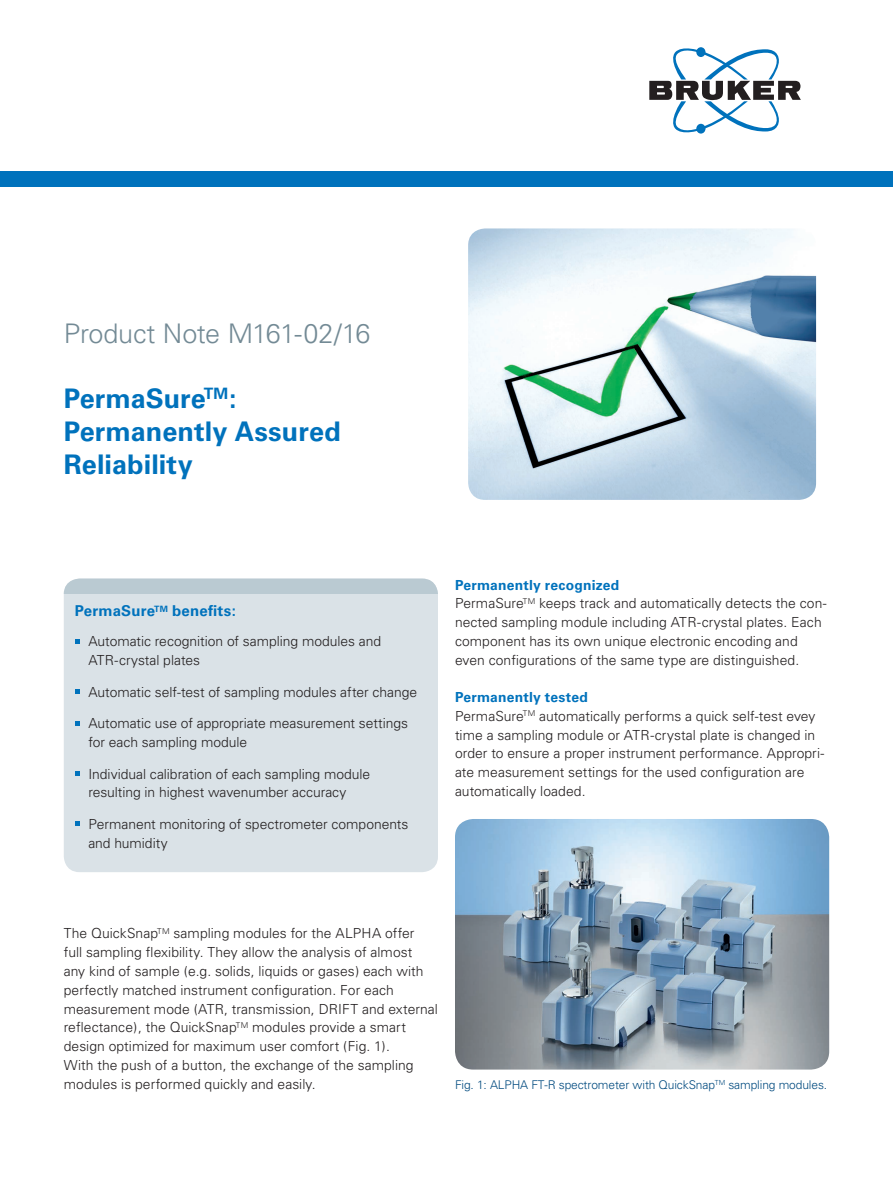
<style>
.page{position:relative;width:893px;height:1187px;background:#fff}
.page>*{position:absolute;margin:0;border:0;box-sizing:border-box;transform-origin:0 0}
.t1{font:700 27px/33px "Univers";color:#0072bc}
.t2{font:300 27px "Univers";letter-spacing:-.015em;color:#738a95}
.t3{font:700 15px "Univers";letter-spacing:.01em;color:#0072bc}
.t4{font:300 13.8px/18.8px "Univers";color:#231f20}
.t5{font:300 12px "Univers";letter-spacing:-.01em;color:#004a7f}
.s1{font-weight:700;color:#0072bc}
</style>
<div class="page">
<div style="left:0;top:171px;width:893px;height:16px;background:#0072bc"></div>
<svg style="left:649px;top:47px;width:152px;height:87px"></svg>
<img style="left:468px;top:228px;width:348px;height:272px">
<div style="left:64px;top:578px;width:374px;height:294px;background:#dae2e7;border-radius:16px"></div>
<div style="left:64px;top:578px;width:374px;height:16px;background:#bacad2"></div>
<svg style="left:75px;top:639px;width:4px;height:4px"></svg>
<svg style="left:75px;top:689px;width:4px;height:4px"></svg>
<svg style="left:75px;top:721px;width:4px;height:4px"></svg>
<svg style="left:75px;top:771px;width:4px;height:4px"></svg>
<svg style="left:75px;top:821px;width:4px;height:4px"></svg>
<img style="left:455px;top:819px;width:374px;height:250px">
<h1 class="t2" style="left:64px;top:317px;width:308px">Product Note M161-02/16</h1>
<h1 class="t1" style="left:64px;top:382px;width:279px">PermaSure<sup>TM</sup>:<br>Permanently Assured<br>Reliability</h1>
<p class="t3" style="left:75px;top:602px;width:163px">PermaSure<sup>TM</sup> benefits:</p>
<p class="t4" style="left:88px;top:632px;width:294px">Automatic recognition of sampling modules and<br>ATR-crystal plates</p>
<p class="t4" style="left:88px;top:682px;width:330px">Automatic self-test of sampling modules after change</p>
<p class="t4" style="left:88px;top:714px;width:321px">Automatic use of appropriate measurement settings for each sampling module</p>
<p class="t4" style="left:88px;top:764px;width:283px">Individual calibration of each sampling module resulting in highest wavenumber accuracy</p>
<p class="t4" style="left:88px;top:814px;width:322px">Permanent monitoring of spectrometer components and humidity</p>
<p class="t4" style="left:455px;top:575px;width:373px"><span class="s1">Permanently recognized<br></span>PermaSure<sup>TM</sup> keeps track and automatically detects the con&shy;nected sampling module including ATR-crystal plates. Each component has its own unique electronic encoding and even configurations of the same type are distinguished.</p>
<p class="t4" style="left:455px;top:688px;width:371px"><span class="s1">Permanently tested<br></span>PermaSure<sup>TM</sup> automatically performs a quick self-test evey time a sampling module or ATR-crystal plate is changed in order to ensure a proper instrument performance. Appropri&shy;ate measurement settings for the used configuration are automatically loaded.</p>
<p class="t4" style="left:64px;top:924px;width:376px">The QuickSnap<sup>TM</sup> sampling modules for the ALPHA offer<br>full sampling flexibility. They allow the analysis of almost<br>any kind of sample (e.g. solids, liquids or gases) each with perfectly matched instrument configuration. For each measurement mode (ATR, transmission, DRIFT and external reflectance), the QuickSnap<sup>TM</sup> modules provide a smart design optimized for maximum user comfort (Fig. 1).<br>With the push of a button, the exchange of the sampling modules is performed quickly and easily.</p>
<p class="t5" style="left:455px;top:1077px;width:374px">Fig. 1: ALPHA FT-R spectrometer with QuickSnap<sup>TM</sup> sampling modules.</p>
</div>
